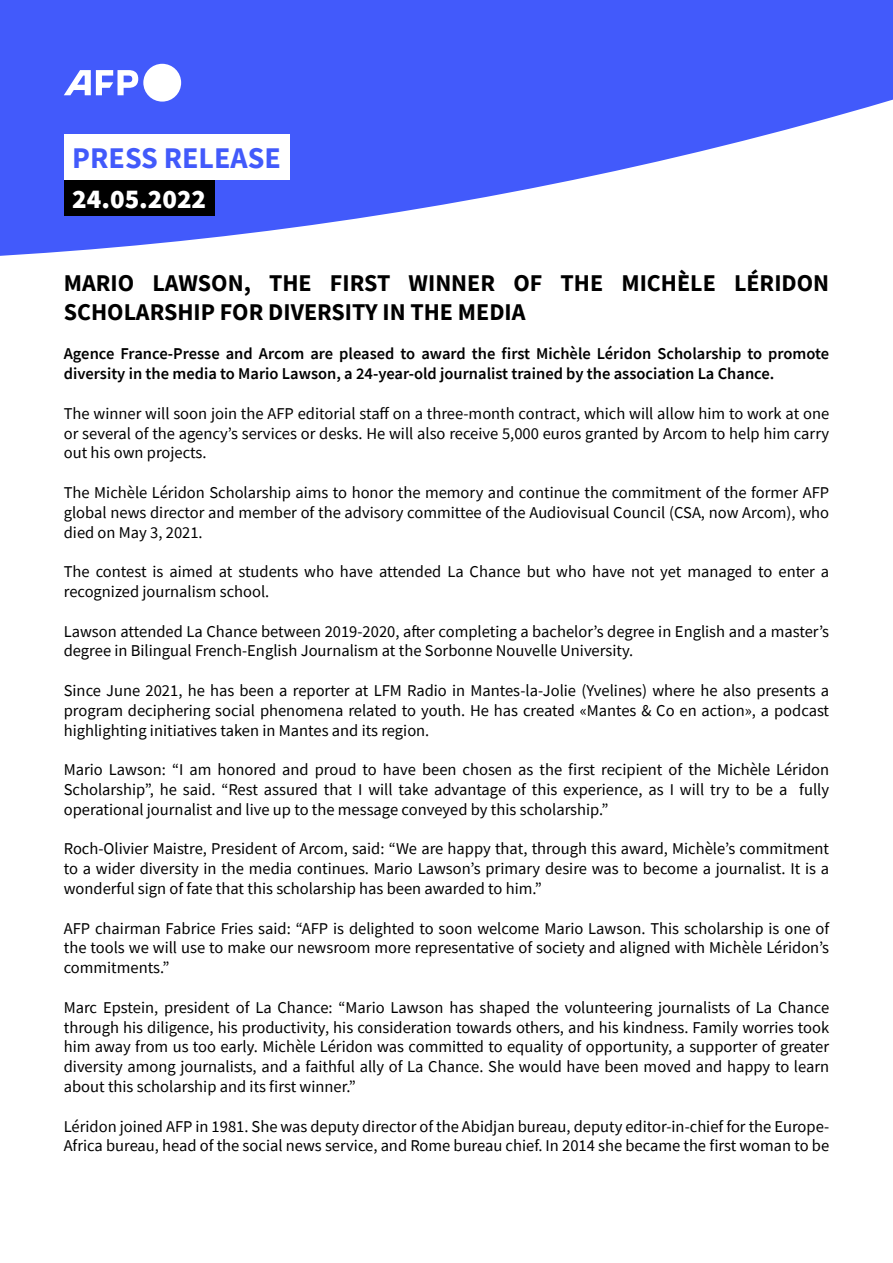
<style>
.page{position:relative;width:893px;height:1263px;background:#fff}
.page>*{position:absolute;margin:0;border:0;box-sizing:border-box;transform-origin:0 0}
.t1{font:700 30px "Source Sans Pro";color:#425afb}
.t2{font:900 27px "Source Sans Pro";color:#fff}
.t3{font:700 24px/28.8px "Source Sans Pro";color:#000}
.t4{font:16.5px/19.8px "Source Sans Pro";color:#000;text-align:justify}
.t5{font:600 16.5px/19.8px "Source Sans Pro";color:#000}
</style>
<div class="page">
<svg style="left:0;top:0;width:893px;height:256px;fill:#425afb"></svg>
<div style="left:64px;top:180px;width:151px;height:36px;background:#000"></div>
<div style="left:64px;top:134px;width:225px;height:46px;background:#fff"></div>
<svg style="left:64px;top:64px;width:117px;height:38px"></svg>
<h1 class="t1" style="left:72px;top:138px;width:210px">PRESS RELEASE</h1>
<h2 class="t2" style="left:72px;top:180px;width:135px">24.05.2022</h2>
<h3 class="t3" style="left:64px;top:268px;width:767px">MARIO LAWSON, THE FIRST WINNER OF THE MICHÈLE LÉRIDON<br>SCHOLARSHIP FOR DIVERSITY IN THE MEDIA</h3>
<p class="t5" style="left:64px;top:344px;width:767px">Agence France-Presse and Arcom are pleased to award the first Michèle Léridon Scholarship to promote diversity in the media to Mario Lawson, a 24-year-old journalist trained by the association La Chance.</p>
<p class="t4" style="left:64px;top:403px;width:767px">The winner will soon join the AFP editorial staff on a three-month contract, which will allow him to work at one or several of the agency’s services or desks. He will also receive 5,000 euros granted by Arcom to help him carry out his own projects.</p>
<p class="t4" style="left:64px;top:482px;width:767px">The Michèle Léridon Scholarship aims to honor the memory and continue the commitment of the former AFP global news director and member of the advisory committee of the Audiovisual Council (CSA, now Arcom), who died on May 3, 2021.</p>
<p class="t4" style="left:64px;top:562px;width:767px">The contest is aimed at students who have attended La Chance but who have not yet managed to enter a recognized journalism school.</p>
<p class="t4" style="left:64px;top:621px;width:767px">Lawson attended La Chance between 2019-2020, after completing a bachelor’s degree in English and a master’s degree in Bilingual French-English Journalism at the Sorbonne Nouvelle University.</p>
<p class="t4" style="left:64px;top:680px;width:767px">Since June 2021, he has been a reporter at LFM Radio in Mantes-la-Jolie (Yvelines) where he also presents a program deciphering social phenomena related to youth. He has created «Mantes &amp; Co en action», a podcast highlighting initiatives taken in Mantes and its region.</p>
<p class="t4" style="left:64px;top:760px;width:767px">Mario Lawson: “I am honored and proud to have been chosen as the first recipient of the Michèle Léridon Scholarship”, he said. “Rest assured that I will take advantage of this experience, as I will try to be a fully operational journalist and live up to the message conveyed by this scholarship.”</p>
<p class="t4" style="left:64px;top:839px;width:767px">Roch-Olivier Maistre, President of Arcom, said: “We are happy that, through this award, Michèle’s commitment to a wider diversity in the media continues. Mario Lawson’s primary desire was to become a journalist. It is a wonderful sign of fate that this scholarship has been awarded to him.”</p>
<p class="t4" style="left:64px;top:918px;width:767px">AFP chairman Fabrice Fries said: “AFP is delighted to soon welcome Mario Lawson. This scholarship is one of the tools we will use to make our newsroom more representative of society and aligned with Michèle Léridon’s commitments.”</p>
<p class="t4" style="left:64px;top:997px;width:767px">Marc Epstein, president of La Chance: “Mario Lawson has shaped the volunteering journalists of La Chance through his diligence, his productivity, his consideration towards others, and his kindness. Family worries took him away from us too early. Michèle Léridon was committed to equality of opportunity, a supporter of greater diversity among journalists, and a faithful ally of La Chance. She would have been moved and happy to learn about this scholarship and its first winner.”</p>
<p class="t4" style="left:64px;top:1116px;width:767px">Léridon joined AFP in 1981. She was deputy director of the Abidjan bureau, deputy editor-in-chief for the Europe-<br>Africa bureau, head of the social news service, and Rome bureau chief. In 2014 she became the first woman to be</p>
</div>
